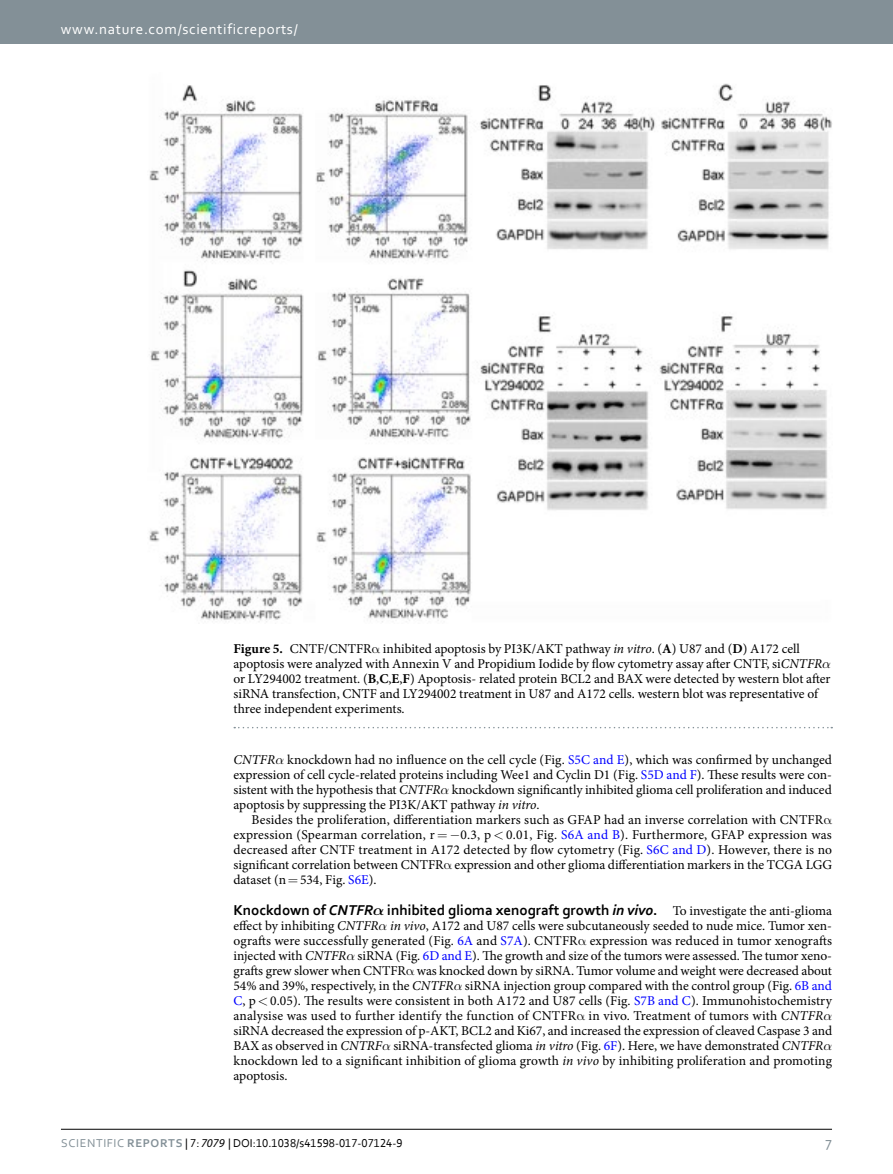
<style>
.page{position:relative;width:893px;height:1174px;background:#fff}
.page>*{position:absolute;margin:0;border:0;box-sizing:border-box;transform-origin:0 0}
.t1{font:700 15px "Corbel";color:#000}
.t2{font:15px "Corbel 2";letter-spacing:.045em;color:#fff}
.t3{font:15px "Corbel 2";color:#839097}
.t4{font:13.5px/15px "Minion Pro";color:#000}
.t5{font:12px "Corbel";color:#000}
.s1{font-weight:700}
.s2{font-style:italic}
.s3{color:#00f}
.s4{font-family:"Minion Pro";font-weight:400;font-size:13.5px}
.s5{font-family:"Corbel 2";color:#839097}
.s6{font-family:"Corbel Bold 2";color:#839097}
.s7{font-family:"Myriad Pro";font-style:italic}
</style>
<div class="page">
<div style="left:0;top:0;width:893px;height:43px;background:#839097"></div>
<hr style="left:61px;top:1129px;width:771px;height:1px;background:#000">
<img style="left:149px;top:83px;width:683px;height:539px">
<svg style="left:234px;top:727px;width:598px;height:1px"></svg>
<p class="t2" style="left:61px;top:19px;width:238px">www.nature.com/scientificreports/</p>
<p class="t4" style="left:233px;top:641px;width:599px"><span class="s1">Figure 5.</span> CNTF/CNTFR inhibited apoptosis by PI3K/AKT pathway <span class="s2">in vitro</span>. (<span class="s1">A</span>) U87 and (<span class="s1">D</span>) A172 cell apoptosis were analyzed with Annexin V and Propidium Iodide by flow cytometry assay after CNTF, si<span class="s2">CNTFR </span>or LY294002 treatment. (<span class="s1">B</span>,<span class="s1">C</span>,<span class="s1">E</span>,<span class="s1">F</span>) Apoptosis- related protein BCL2 and BAX were detected by western blot after siRNA transfection, CNTF and LY294002 treatment in U87 and A172 cells. western blot was representative of three independent experiments.</p>
<p class="t4" style="left:233px;top:752px;width:600px;text-align:justify"><span class="s2">CNTFR</span> knockdown had no influence on the cell cycle (Fig. <span class="s3">S5C and E</span>), which was confirmed by unchanged expression of cell cycle-related proteins including Wee1 and Cyclin D1 (Fig. <span class="s3">S5D and F</span>). These results were con&shy;sistent with the hypothesis that <span class="s2">CNTFR</span> knockdown significantly inhibited glioma cell proliferation and induced apoptosis by suppressing the PI3K/AKT pathway <span class="s2">in vitro</span>.</p>
<p class="t4" style="left:233px;top:812px;width:600px;text-indent:18px">Besides the proliferation, differentiation markers such as GFAP had an inverse correlation with CNTFR expression (Spearman correlation, r −0.3, p 0.01, Fig. <span class="s3">S6A and B</span>). Furthermore, GFAP expression was decreased after CNTF treatment in A172 detected by flow cytometry (Fig. <span class="s3">S6C and D</span>). However, there is no significant correlation between CNTFR expression and other glioma differentiation markers in the TCGA LGG dataset (n 534, Fig. <span class="s3">S6E</span>).</p>
<p class="t1" style="left:233px;top:900px;width:600px">Knockdown of <span class="s2">CNTFR</span> inhibited glioma xenograft growth <span class="s2">in vivo</span>. <span class="s4">To investigate the anti-glioma</span></p>
<p class="t4" style="left:233px;top:918px;width:600px">effect by inhibiting <span class="s2">CNTFR in vivo</span>, A172 and U87 cells were subcutaneously seeded to nude mice. Tumor xen&shy;ografts were successfully generated (Fig. <span class="s3">6A</span> and <span class="s3">S7A</span>). CNTFR expression was reduced in tumor xenografts injected with <span class="s2">CNTFR</span> siRNA (Fig. <span class="s3">6D and E</span>). The growth and size of the tumors were assessed. The tumor xeno&shy;grafts grew slower when CNTFR was knocked down by siRNA. Tumor volume and weight were decreased about 54% and 39%, respectively, in the <span class="s2">CNTFR</span> siRNA injection group compared with the control group (Fig. <span class="s3">6B and C</span>, p 0.05). The results were consistent in both A172 and U87 cells (Fig. <span class="s3">S7B and C</span>). Immunohistochemistry analysise was used to further identify the function of CNTFR in vivo. Treatment of tumors with <span class="s2">CNTFR </span>siRNA decreased the expression of p-AKT, BCL2 and Ki67, and increased the expression of cleaved Caspase 3 and BAX as observed in <span class="s2">CNTRF</span> siRNA-transfected glioma <span class="s2">in vitro</span> (Fig. <span class="s3">6F</span>). Here, we have demonstrated <span class="s2">CNTFR </span>knockdown led to a significant inhibition of glioma growth <span class="s2">in vivo</span> by inhibiting proliferation and promoting apoptosis.</p>
<p class="t5" style="left:61px;top:1135px;width:343px"><span class="s5">SCIeNTIFIC</span> <span class="s6">REPORTS</span> | 7: <span class="s7">7079</span> | DOI:10.1038/s41598-017-07124-9</p>
<p class="t3" style="left:826px;top:1132px;width:8px">7</p>
</div>
